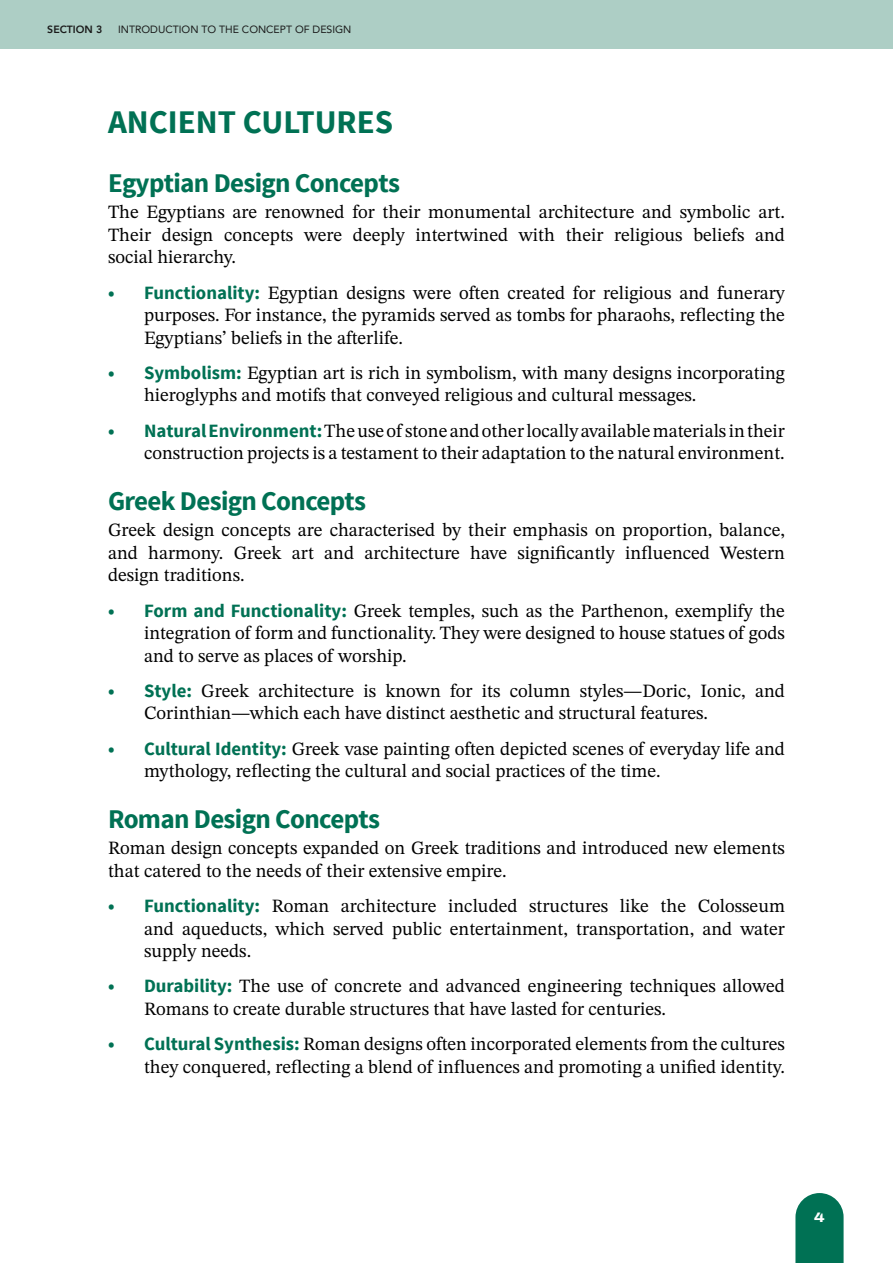
<style>
.page{position:relative;width:893px;height:1263px;background:#fff}
.page>*{position:absolute;margin:0;border:0;box-sizing:border-box;transform-origin:0 0}
.Heading_1{font:700 33px "Source Sans Pro";color:#007154}
.Heading_3{font:700 27px "Source Sans Pro";letter-spacing:-.025em;color:#007154}
.Body_nested{font:18.75px/22.5px "STIX Two Text";color:#000}
.Body{font:18.75px/22.5px "STIX Two Text";color:#000;text-align:justify}
.t1{font:800 13.5px "Archivo Expanded";color:#fff}
.t2{font:10.5px "Avenir";color:#1a1a1a}
.t3{font:800 10.5px "Avenir";color:#1a1a1a}
.s1{font-family:"Source Sans Pro";font-weight:700;color:#007154}
</style>
<div class="page">
<div style="left:0;top:0;width:893px;height:49px;background:#adcec5"></div>
<svg style="left:795px;top:1193px;width:49px;height:70px"></svg>
<p class="t3" style="left:47px;top:21px;width:57px">SECTION 3</p>
<p class="t2" style="left:118px;top:21px;width:235px">INTRODUCTION TO THE CONCEPT OF DESIGN</p>
<p class="Heading_1" style="left:108px;top:101px;width:287px">ANCIENT CULTURES</p>
<p class="Heading_3" style="left:108px;top:165px;width:293px">Egyptian Design Concepts</p>
<p class="Body" style="left:108px;top:201px;width:678px">The Egyptians are renowned for their monumental architecture and symbolic art.<br>Their design concepts were deeply intertwined with their religious beliefs and social hierarchy.</p>
<p class="Body_nested" style="left:144px;top:281px;width:642px;text-align:justify;text-indent:-36px"><span class="s1">• Functionality:</span> Egyptian designs were often created for religious and funerary purposes. For instance, the pyramids served as tombs for pharaohs, reflecting the Egyptians’ beliefs in the afterlife.</p>
<p class="Body_nested" style="left:144px;top:361px;width:642px;text-indent:-36px"><span class="s1">• Symbolism:</span> Egyptian art is rich in symbolism, with many designs incorporating hieroglyphs and motifs that conveyed religious and cultural messages.</p>
<p class="Body_nested" style="left:108px;top:419px;width:678px;text-align:right"><span class="s1">• Natural Environment:</span> The use of stone and other locally available materials in their construction projects is a testament to their adaptation to the natural environment.</p>
<p class="Heading_3" style="left:108px;top:483px;width:260px">Greek Design Concepts</p>
<p class="Body" style="left:108px;top:519px;width:678px">Greek design concepts are characterised by their emphasis on proportion, balance, and harmony. Greek art and architecture have significantly influenced Western design traditions.</p>
<p class="Body_nested" style="left:144px;top:599px;width:642px;text-align:justify;text-indent:-36px"><span class="s1">• Form and Functionality:</span> Greek temples, such as the Parthenon, exemplify the integration of form and functionality. They were designed to house statues of gods and to serve as places of worship.</p>
<p class="Body_nested" style="left:144px;top:679px;width:642px;text-indent:-36px"><span class="s1">• Style:</span> Greek architecture is known for its column styles—Doric, Ionic, and<br>Corinthian—which each have distinct aesthetic and structural features.</p>
<p class="Body_nested" style="left:144px;top:737px;width:642px;text-indent:-36px"><span class="s1">• Cultural Identity:</span> Greek vase painting often depicted scenes of everyday life and mythology, reflecting the cultural and social practices of the time.</p>
<p class="Heading_3" style="left:108px;top:801px;width:274px">Roman Design Concepts</p>
<p class="Body" style="left:108px;top:837px;width:678px">Roman design concepts expanded on Greek traditions and introduced new elements that catered to the needs of their extensive empire.</p>
<p class="Body_nested" style="left:144px;top:894px;width:642px;text-align:justify;text-indent:-36px"><span class="s1">• Functionality:</span> Roman architecture included structures like the Colosseum and aqueducts, which served public entertainment, transportation, and water supply needs.</p>
<p class="Body_nested" style="left:144px;top:975px;width:642px;text-indent:-36px"><span class="s1">• Durability:</span> The use of concrete and advanced engineering techniques allowed<br>Romans to create durable structures that have lasted for centuries.</p>
<p class="Body_nested" style="left:108px;top:1032px;width:678px;text-align:right"><span class="s1">• Cultural Synthesis:</span> Roman designs often incorporated elements from the cultures they conquered, reflecting a blend of influences and promoting a unified identity.</p>
<p class="t1" style="left:814px;top:1207px;width:12px">4</p>
</div>
